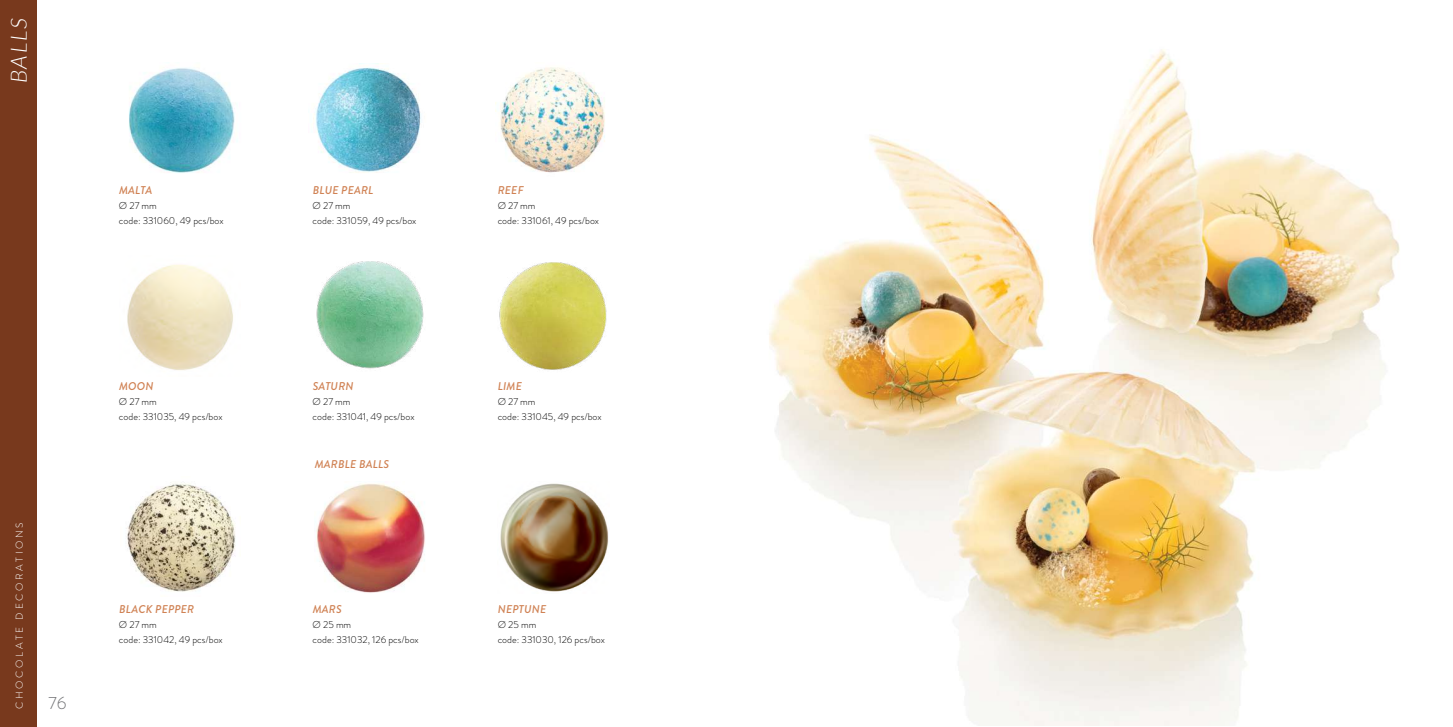
<style>
.page{position:relative;width:1453px;height:727px;background:#fff}
.page>*{position:absolute;margin:0;border:0;box-sizing:border-box;transform-origin:0 0}
.t1{font:italic 300 22.5px "Lato";color:#fff}
.t2{font:300 17.5px "Brandon Grotesque";color:#6d6e71}
.t3{font:italic 500 11.25px "Brandon Grotesque";letter-spacing:.02em;color:#d08254}
.t4{font:300 10px/15px "Brandon Grotesque";color:#000}
.t5{font:300 10px "Brandon Grotesque";letter-spacing:.27em;color:#fff}
</style>
<div class="page">
<img style="left:316px;top:261px;width:108px;height:108px">
<img style="left:499px;top:262px;width:108px;height:108px">
<img style="left:769px;top:49px;width:631px;height:676px">
<img style="left:495px;top:67px;width:110px;height:106px">
<img style="left:313px;top:63px;width:109px;height:110px">
<img style="left:129px;top:68px;width:106px;height:105px">
<img style="left:127px;top:264px;width:106px;height:106px">
<img style="left:316px;top:484px;width:109px;height:109px">
<img style="left:500px;top:483px;width:109px;height:109px">
<img style="left:126px;top:482px;width:110px;height:110px">
<div style="left:0;top:0;width:37px;height:726px;background:#78391d"></div>
<h1 class="t1" style="left:3px;top:83px;width:67px;rotate:-90deg">BALLS</h1>
<p class="t3" style="left:119px;top:182px;width:35px">MALTA</p>
<p class="t4" style="left:119px;top:197px;width:106px">Ø 27 mm<br>code: 331060, 49 pcs/box</p>
<p class="t5" style="left:13px;top:709px;width:188px;rotate:-90deg">CHOCOLATE DECORATIONS</p>
<h2 class="t2" style="left:49px;top:690px;width:19px">76</h2>
<p class="t3" style="left:119px;top:378px;width:36px">MOON</p>
<p class="t4" style="left:119px;top:394px;width:105px">Ø 27 mm<br>code: 331035, 49 pcs/box</p>
<p class="t3" style="left:119px;top:601px;width:77px">BLACK PEPPER</p>
<p class="t4" style="left:119px;top:616px;width:105px">Ø 27 mm<br>code: 331042, 49 pcs/box</p>
<p class="t3" style="left:313px;top:182px;width:62px">BLUE PEARL</p>
<p class="t4" style="left:313px;top:197px;width:105px">Ø 27 mm<br>code: 331059, 49 pcs/box</p>
<p class="t3" style="left:313px;top:378px;width:42px">SATURN</p>
<p class="t4" style="left:313px;top:394px;width:103px">Ø 27 mm<br>code: 331041, 49 pcs/box</p>
<p class="t3" style="left:315px;top:456px;width:76px">MARBLE BALLS</p>
<p class="t3" style="left:313px;top:601px;width:31px">MARS</p>
<p class="t4" style="left:313px;top:616px;width:108px">Ø 25 mm<br>code: 331032, 126 pcs/box</p>
<p class="t3" style="left:498px;top:182px;width:27px">REEF</p>
<p class="t4" style="left:498px;top:197px;width:103px">Ø 27 mm<br>code: 331061, 49 pcs/box</p>
<p class="t3" style="left:498px;top:378px;width:26px">LIME</p>
<p class="t4" style="left:498px;top:394px;width:106px">Ø 27 mm<br>code: 331045, 49 pcs/box</p>
<p class="t3" style="left:498px;top:601px;width:50px">NEPTUNE</p>
<p class="t4" style="left:498px;top:616px;width:109px">Ø 25 mm<br>code: 331030, 126 pcs/box</p>
</div>
